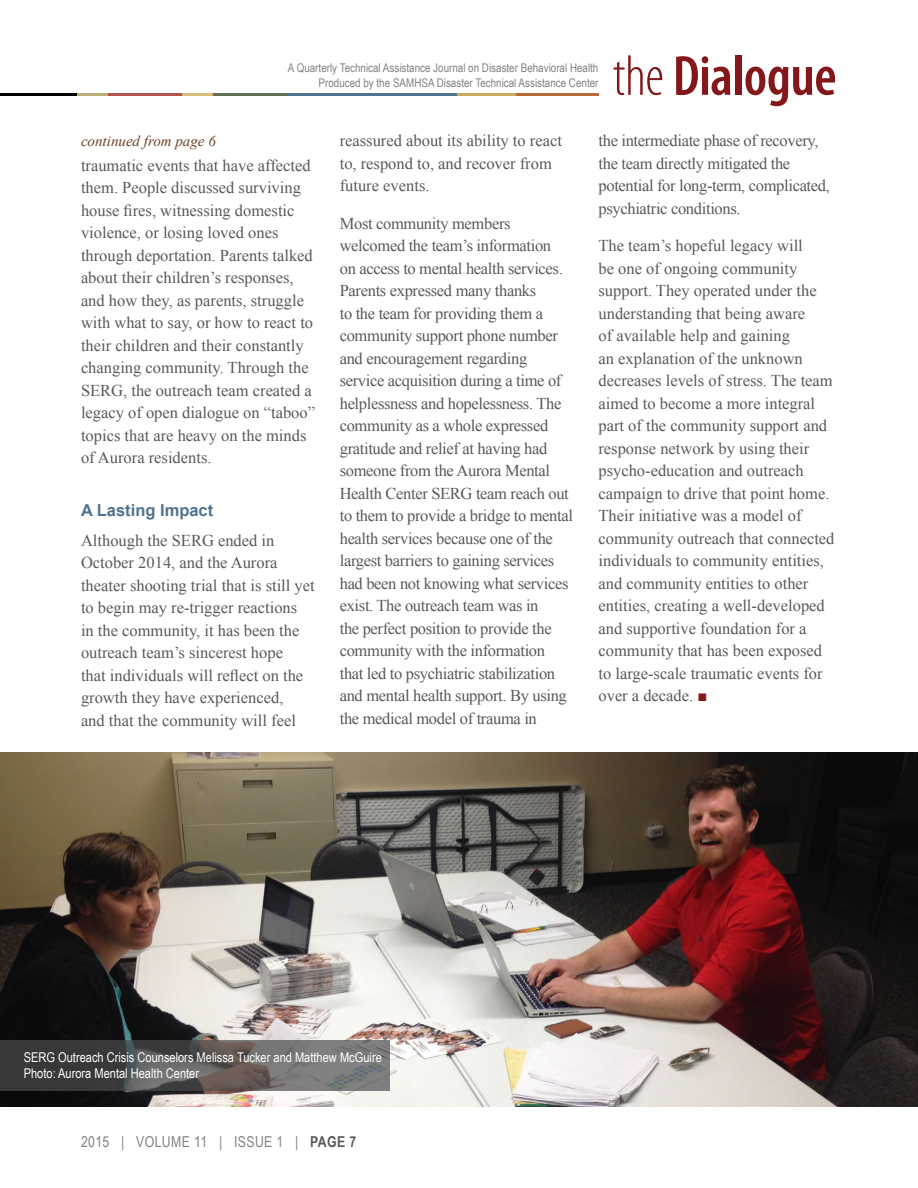
<style>
.page{position:relative;width:918px;height:1188px;background:#fff}
.page>*{position:absolute;margin:0;border:0;box-sizing:border-box;transform-origin:0 0}
.t1{font:600 condensed 57px "Myriad Pro";letter-spacing:-.01em;color:#84171a}
.Body_Text{font:16.5px/22.5px "Times New Roman";color:#58595b}
.Body_Text-2{font:16.5px/22.5px "Times New Roman";letter-spacing:-.02em;color:#58595b}
.Heading_2{font:700 16.5px "Arial";color:#52738d}
.t2{font:15px "Arial Narrow";letter-spacing:.025em;color:#828284}
.t3{font:italic 15px "Times New Roman";color:#6f4225}
.t4{font:13.5px/16.2px "Arial Narrow";color:#fff}
.t5{font:12px/14.2px "Arial Narrow";color:#828284;text-align:right}
.s1{font-weight:300}
.s2{color:#84171a}
.s3{font-weight:700;color:#58595b}
</style>
<div class="page">
<hr style="left:515px;top:93px;width:83px;height:3px;background:#b56c3b">
<hr style="left:287px;top:93px;width:172px;height:3px;background:#52738d">
<hr style="left:457px;top:93px;width:59px;height:3px;background:#c6ab5c">
<hr style="left:212px;top:93px;width:75px;height:3px;background:#616f57">
<hr style="left:107px;top:93px;width:75px;height:3px;background:#b15551">
<hr style="left:182px;top:93px;width:30px;height:3px;background:#d6bd7a">
<hr style="left:0;top:93px;width:77px;height:3px;background:#000">
<hr style="left:77px;top:93px;width:31px;height:3px;background:#bcae78">
<img style="left:0;top:753px;width:918px;height:354px">
<svg style="left:0;top:1040px;width:390px;height:51px;background:#5a5958"></svg>
<p class="t5" style="left:288px;top:61px;width:312px">A Quarterly Technical Assistance Journal on Disaster Behavioral Health<br>Produced by the SAMHSA Disaster Technical Assistance Center</p>
<h1 class="t1" style="left:613px;top:45px;width:225px"><span class="s1">the</span> Dialogue</h1>
<p class="t3" style="left:81px;top:130px;width:136px">continued from page 6</p>
<p class="Body_Text" style="left:81px;top:154px;width:236px">traumatic events that have affected them. People discussed surviving house fires, witnessing domestic violence, or losing loved ones through deportation. Parents talked about their children’s responses, and how they, as parents, struggle with what to say, or how to react to their children and their constantly changing community. Through the SERG, the outreach team created a legacy of open dialogue on “taboo” topics that are heavy on the minds of Aurora residents.</p>
<h2 class="Heading_2" style="left:81px;top:499px;width:134px">A Lasting Impact</h2>
<p class="Body_Text" style="left:81px;top:529px;width:235px">Although the SERG ended in<br>October 2014, and the Aurora theater shooting trial that is still yet to begin may re-trigger reactions<br>in the community, it has been the outreach team’s sincerest hope<br>that individuals will reflect on the growth they have experienced,<br>and that the community will feel</p>
<p class="Body_Text" style="left:340px;top:129px;width:224px">reassured about its ability to react to, respond to, and recover from future events.</p>
<p class="Body_Text-2" style="left:340px;top:212px;width:235px">Most community members welcomed the team’s information<br>on access to mental health services.<br>Parents expressed many thanks<br>to the team for providing them a community support phone number and encouragement regarding service acquisition during a time of helplessness and hopelessness. The community as a whole expressed gratitude and relief at having had someone from the Aurora Mental Health Center SERG team reach out to them to provide a bridge to mental health services because one of the largest barriers to gaining services had been not knowing what services exist. The outreach team was in<br>the perfect position to provide the community with the information<br>that led to psychiatric stabilization and mental health support. By using the medical model of trauma in</p>
<p class="Body_Text-2" style="left:598px;top:129px;width:233px">the intermediate phase of recovery, the team directly mitigated the potential for long-term, complicated, psychiatric conditions.</p>
<p class="Body_Text" style="left:598px;top:234px;width:237px">The team’s hopeful legacy will<br>be one of ongoing community support. They operated under the understanding that being aware<br>of available help and gaining<br>an explanation of the unknown decreases levels of stress. The team aimed to become a more integral part of the community support and response network by using their psycho-education and outreach campaign to drive that point home.<br>Their initiative was a model of community outreach that connected individuals to community entities, and community entities to other entities, creating a well-developed and supportive foundation for a community that has been exposed to large-scale traumatic events for over a decade. <span class="s2">■</span></p>
<p class="t4" style="left:24px;top:1049px;width:360px">SERG Outreach Crisis Counselors Melissa Tucker and Matthew McGuire<br>Photo: Aurora Mental Health Center</p>
<p class="t2" style="left:81px;top:1131px;width:277px">2015 | VOLUME 11 | ISSUE 1 | <span class="s3">PAGE 7</span></p>
</div>
